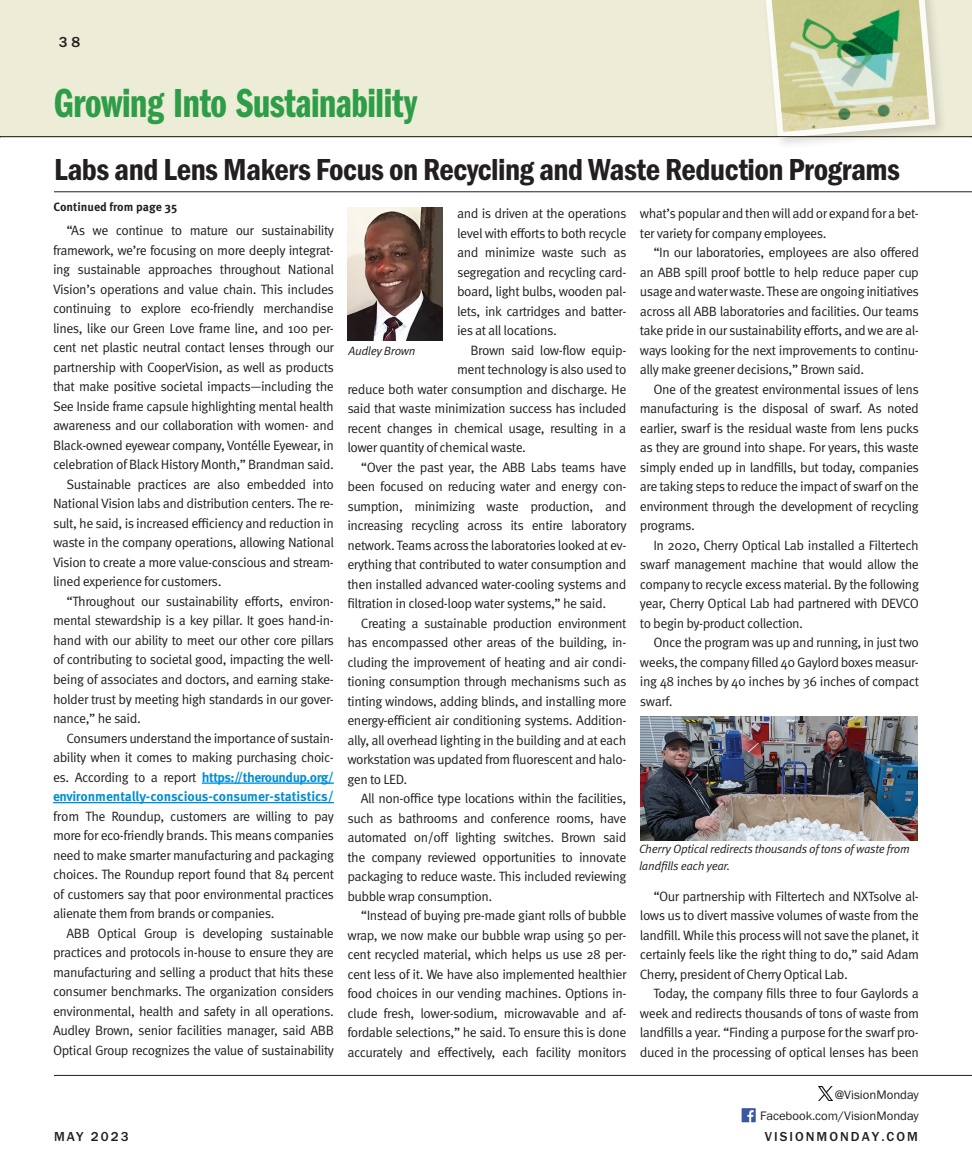
<style>
.page{position:relative;width:972px;height:1175px;background:#fff}
.page>*{position:absolute;margin:0;border:0;box-sizing:border-box;transform-origin:0 0}
.t1{font:42px "Franklin Gothic URW Com Dem";letter-spacing:-.01em;color:#2e9d48}
.Blue_Tint_Box_Head_2_Col{font:31.5px "Franklin Gothic URW Con Dem";letter-spacing:-.015em;color:#231f20}
.CATEGORY{font:500 15px "Franklin Gothic URW";color:#231f20}
.Captions{font:13.5px/19.5px "Meta Pro Norm";letter-spacing:-.035em;color:#231f20;text-align:justify}
.CATEGORY-2{font:500 13.5px "Franklin Gothic URW";letter-spacing:.15em;color:#231f20}
.t2{font:12.75px "Franklin Gothic URW Boo";color:#231f20}
.Captions-2{font:12px/16.5px "Meta Pro Norm Ita";letter-spacing:-.025em;color:#231f20}
.t3{font:700 12px "Meta Pro";color:#231f20}
.s1{font-family:"Meta Pro";font-weight:700;color:#008fd5}
</style>
<div class="page">
<div style="left:0;top:0;width:971px;height:137px;background:#edecd6"></div>
<div style="left:762px;top:0;width:186px;height:151px;background:#231f20;opacity:.15"></div>
<svg style="left:762px;top:0;width:177px;height:141px"></svg>
<hr style="left:54px;top:1075px;width:918px;height:1px;background:#231f20">
<img style="left:742px;top:1108px;width:14px;height:14px">
<img style="left:818px;top:1086px;width:14px;height:14px">
<hr style="left:0;top:136px;width:972px;height:1px;background:#231f20">
<hr style="left:202px;top:782px;width:132px;height:1px;background:#008fd5">
<hr style="left:53px;top:802px;width:281px;height:1px;background:#008fd5">
<img style="left:347px;top:208px;width:95px;height:132px">
<img style="left:640px;top:716px;width:278px;height:124px">
<hr style="left:54px;top:191px;width:918px;height:1px;background:#231f20">
<p class="CATEGORY" style="left:59px;top:33px;width:23px">38</p>
<p class="t1" style="left:54px;top:73px;width:365px">Growing Into Sustainability</p>
<p class="Blue_Tint_Box_Head_2_Col" style="left:54px;top:148px;width:848px">Labs and Lens Makers Focus on Recycling and Waste Reduction Programs</p>
<p class="t3" style="left:54px;top:197px;width:125px">Continued from page 35</p>
<p class="Captions" style="left:457px;top:203px;width:171px">and is driven at the operations level with efforts to both recycle and minimize waste such as segregation and recycling card&shy;board, light bulbs, wooden pal&shy;lets, ink cartridges and batter&shy;ies at all locations.</p>
<p class="Captions" style="left:471px;top:339px;width:157px">Brown said low-flow equip-</p>
<p class="Captions" style="left:457px;top:359px;width:171px">ment technology is also used to</p>
<p class="Captions" style="left:347px;top:378px;width:281px">reduce both water consumption and discharge. He</p>
<p class="Captions" style="left:347px;top:398px;width:281px">said that waste minimization success has included</p>
<p class="Captions" style="left:347px;top:417px;width:280px">recent changes in chemical usage, resulting in a</p>
<p class="Captions" style="left:347px;top:437px;width:180px">lower quantity of chemical waste.</p>
<p class="Captions" style="left:347px;top:456px;width:281px;text-indent:14px">“Over the past year, the ABB Labs teams have been focused on reducing water and energy con&shy;sumption, minimizing waste production, and increasing recycling across its entire laboratory network. Teams across the laboratories looked at ev&shy;erything that contributed to water consumption and then installed advanced water-cooling systems and filtration in closed-loop water systems,” he said.</p>
<p class="Captions" style="left:347px;top:612px;width:281px;text-indent:14px">Creating a sustainable production environment has encompassed other areas of the building, in&shy;cluding the improvement of heating and air condi&shy;tioning consumption through mechanisms such as tinting windows, adding blinds, and installing more energy-efficient air conditioning systems. Addition&shy;ally, all overhead lighting in the building and at each workstation was updated from fluorescent and halo&shy;gen to LED.</p>
<p class="Captions" style="left:347px;top:788px;width:281px;text-indent:14px">All non-office type locations within the facilities, such as bathrooms and conference rooms, have automated on/off lighting switches. Brown said the company reviewed opportunities to innovate packaging to reduce waste. This included reviewing bubble wrap consumption.</p>
<p class="Captions" style="left:347px;top:905px;width:281px;text-indent:14px">“Instead of buying pre-made giant rolls of bubble wrap, we now make our bubble wrap using 50 per&shy;cent recycled material, which helps us use 28 per&shy;cent less of it. We have also implemented healthier food choices in our vending machines. Options in&shy;clude fresh, lower-sodium, microwavable and af&shy;fordable selections,” he said. To ensure this is done accurately and effectively, each facility monitors</p>
<p class="Captions" style="left:640px;top:203px;width:280px">what’s popular and then will add or expand for a bet&shy;ter variety for company employees.</p>
<p class="Captions" style="left:640px;top:242px;width:281px;text-indent:14px">“In our laboratories, employees are also offered an ABB spill proof bottle to help reduce paper cup usage and water waste. These are ongoing initiatives across all ABB laboratories and facilities. Our teams take pride in our sustainability efforts, and we are al&shy;ways looking for the next improvements to continu&shy;ally make greener decisions,” Brown said.</p>
<p class="Captions" style="left:640px;top:378px;width:281px;text-indent:14px">One of the greatest environmental issues of lens manufacturing is the disposal of swarf. As noted earlier, swarf is the residual waste from lens pucks as they are ground into shape. For years, this waste simply ended up in landfills, but today, companies are taking steps to reduce the impact of swarf on the environment through the development of recycling programs.</p>
<p class="Captions" style="left:640px;top:534px;width:281px;text-indent:14px">In 2020, Cherry Optical Lab installed a Filtertech swarf management machine that would allow the company to recycle excess material. By the following year, Cherry Optical Lab had partnered with DEVCO to begin by-product collection.</p>
<p class="Captions" style="left:640px;top:632px;width:281px;text-indent:14px">Once the program was up and running, in just two weeks, the company filled 40 Gaylord boxes measur&shy;ing 48 inches by 40 inches by 36 inches of compact swarf.</p>
<p class="Captions" style="left:53px;top:220px;width:283px;text-indent:14px">“As we continue to mature our sustainability framework, we’re focusing on more deeply integrat&shy;ing sustainable approaches throughout National Vision’s operations and value chain. This includes continuing to explore eco-friendly merchandise lines, like our Green Love frame line, and 100 per&shy;cent net plastic neutral contact lenses through our partnership with CooperVision, as well as products that make positive societal impacts—including the See Inside frame capsule highlighting mental health awareness and our collaboration with women- and Black-owned eyewear company, Vontélle Eyewear, in celebration of Black History Month,” Brandman said.</p>
<p class="Captions" style="left:53px;top:473px;width:283px;text-indent:14px">Sustainable practices are also embedded into National Vision labs and distribution centers. The re&shy;sult, he said, is increased efficiency and reduction in waste in the company operations, allowing National Vision to create a more value-conscious and stream&shy;lined experience for customers.</p>
<p class="Captions" style="left:53px;top:590px;width:282px;text-indent:14px">“Throughout our sustainability efforts, environ&shy;mental stewardship is a key pillar. It goes hand-in&shy;hand with our ability to meet our other core pillars of contributing to societal good, impacting the well&shy;being of associates and doctors, and earning stake&shy;holder trust by meeting high standards in our gover&shy;nance,” he said.</p>
<p class="Captions" style="left:53px;top:727px;width:283px;text-indent:14px">Consumers understand the importance of sustain&shy;ability when it comes to making purchasing choic&shy;es. According to a report <span class="s1">https://theroundup.org/ environmentally-conscious-consumer-statistics/ </span>from The Roundup, customers are willing to pay more for eco-friendly brands. This means companies need to make smarter manufacturing and packaging choices. The Roundup report found that 84 percent of customers say that poor environmental practices alienate them from brands or companies.</p>
<p class="Captions" style="left:53px;top:922px;width:283px;text-indent:14px">ABB Optical Group is developing sustainable practices and protocols in-house to ensure they are manufacturing and selling a product that hits these consumer benchmarks. The organization considers environmental, health and safety in all operations.<br>Audley Brown, senior facilities manager, said ABB Optical Group recognizes the value of sustainability</p>
<p class="Captions-2" style="left:349px;top:342px;width:68px">Audley Brown</p>
<p class="Captions-2" style="left:639px;top:840px;width:272px">Cherry Optical redirects thousands of tons of waste from landfills each year.</p>
<p class="Captions" style="left:640px;top:885px;width:281px;text-indent:14px">“Our partnership with Filtertech and NXTsolve al&shy;lows us to divert massive volumes of waste from the landfill. While this process will not save the planet, it certainly feels like the right thing to do,” said Adam Cherry, president of Cherry Optical Lab.</p>
<p class="Captions" style="left:640px;top:983px;width:281px;text-indent:14px">Today, the company fills three to four Gaylords a week and redirects thousands of tons of waste from landfills a year. “Finding a purpose for the swarf pro&shy;duced in the processing of optical lenses has been</p>
<p class="t2" style="left:835px;top:1087px;width:85px">@VisionMonday</p>
<p class="t2" style="left:760px;top:1107px;width:160px">Facebook.com/VisionMonday</p>
<p class="CATEGORY-2" style="left:54px;top:1128px;width:76px">MAY 2023</p>
<p class="CATEGORY-2" style="left:765px;top:1128px;width:155px">VISIONMONDAY.COM</p>
</div>
